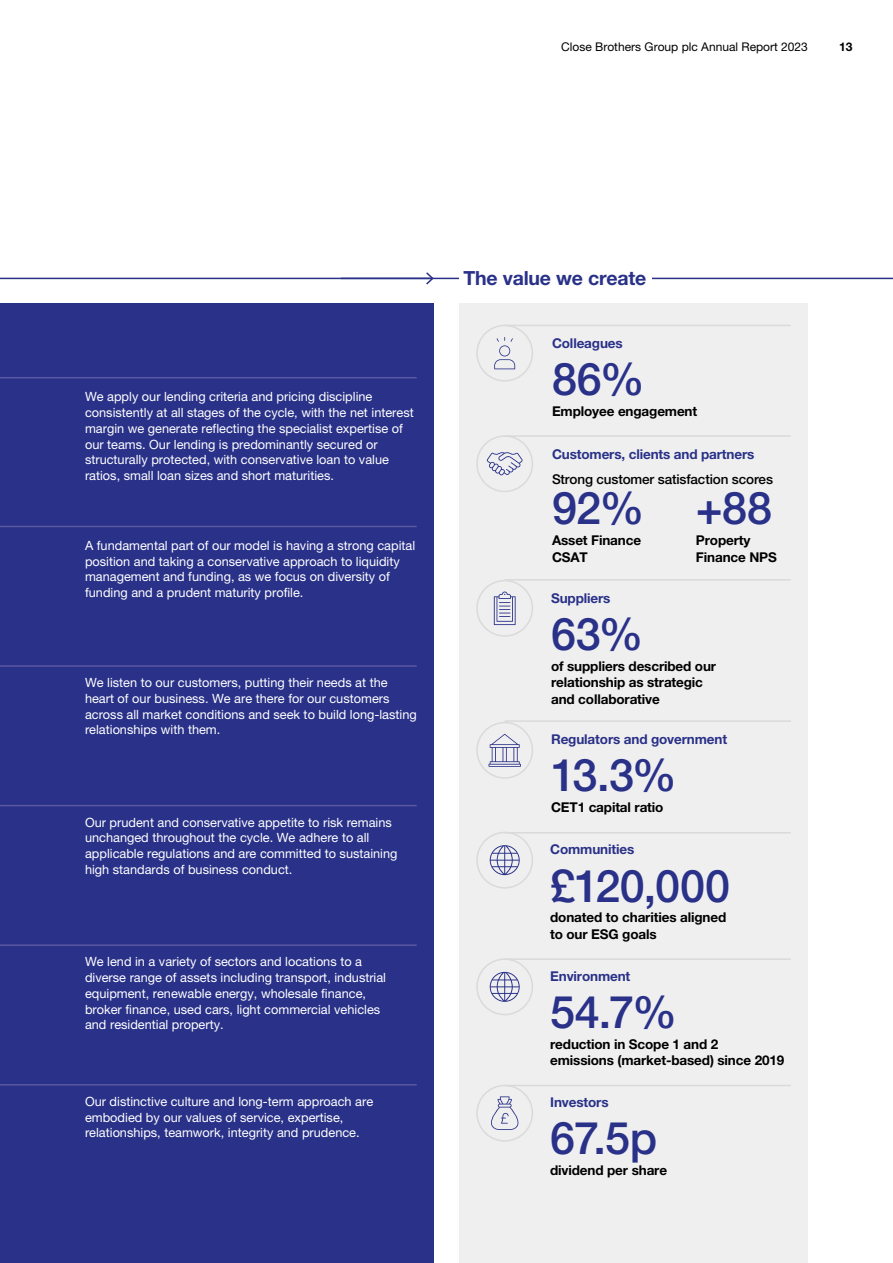
<style>
.page{position:relative;width:893px;height:1263px;background:#fff}
.page>*{position:absolute;margin:0;border:0;box-sizing:border-box;transform-origin:0 0}
.t1{font:500 45px "Helvetica Neue LT Std";letter-spacing:-.01em;color:#293188}
.t2{font:700 19.5px "Helvetica Neue LT Std";letter-spacing:-.01em;color:#293188}
.t3{font:700 13.5px/16.5px "Helvetica Neue LT Std";letter-spacing:-.01em;color:#000}
.t4{font:700 13.5px "Helvetica Neue LT Std";letter-spacing:-.01em;color:#293188}
.t5{font:500 13.5px "Helvetica Neue LT Std";letter-spacing:-.01em;color:#000}
.t6{font:12.75px/15.8px "Helvetica Neue LT Std";color:#fff}
.t7{font:12px "Helvetica Neue LT Std";color:#000}
.t8{font:700 12px "Helvetica Neue LT Std";color:#000}
</style>
<div class="page">
<div style="left:0;top:304px;width:434px;height:959px;background:#293188"></div>
<hr style="left:0;top:278px;width:893px;height:1px;background:#293188">
<svg style="left:424px;top:272px;width:11px;height:13px"></svg>
<div style="left:459px;top:304px;width:349px;height:959px;background:#f0eff0"></div>
<div style="left:459px;top:271px;width:192px;height:22px;background:#fff"></div>
<hr style="left:0;top:377px;width:417px;height:1px;background:#5b58a2">
<hr style="left:0;top:526px;width:417px;height:1px;background:#5b58a2">
<hr style="left:0;top:665px;width:417px;height:2px;background:#5b58a2">
<hr style="left:0;top:805px;width:417px;height:1px;background:#5b58a2">
<hr style="left:0;top:944px;width:417px;height:2px;background:#5b58a2">
<hr style="left:0;top:1084px;width:417px;height:1px;background:#5b58a2">
<hr style="left:505px;top:325px;width:286px;height:1px;background:#dadada">
<svg style="left:494px;top:337px;width:21px;height:32px"></svg>
<div style="left:476px;top:325px;width:57px;height:57px;border:2px solid #dadada;border-radius:50%"></div>
<hr style="left:505px;top:435px;width:286px;height:2px;background:#dadada">
<svg style="left:487px;top:452px;width:36px;height:23px"></svg>
<div style="left:476px;top:435px;width:57px;height:57px;border:2px solid #dadada;border-radius:50%"></div>
<hr style="left:505px;top:579px;width:286px;height:2px;background:#dadada">
<svg style="left:494px;top:591px;width:22px;height:34px"></svg>
<div style="left:476px;top:580px;width:57px;height:57px;border:2px solid #dadada;border-radius:50%"></div>
<hr style="left:505px;top:720px;width:286px;height:2px;background:#dadada">
<svg style="left:488px;top:734px;width:33px;height:33px"></svg>
<div style="left:476px;top:722px;width:57px;height:57px;border:2px solid #dadada;border-radius:50%"></div>
<hr style="left:505px;top:832px;width:286px;height:1px;background:#dadada">
<svg style="left:490px;top:845px;width:30px;height:30px"></svg>
<div style="left:476px;top:832px;width:57px;height:57px;border:2px solid #dadada;border-radius:50%"></div>
<hr style="left:505px;top:958px;width:286px;height:2px;background:#dadada">
<svg style="left:490px;top:972px;width:30px;height:30px"></svg>
<div style="left:476px;top:958px;width:57px;height:57px;border:2px solid #dadada;border-radius:50%"></div>
<hr style="left:505px;top:1085px;width:286px;height:1px;background:#dadada">
<svg style="left:491px;top:1096px;width:28px;height:34px"></svg>
<div style="left:476px;top:1085px;width:57px;height:57px;border:2px solid #dadada;border-radius:50%"></div>
<p class="t7" style="left:561px;top:40px;width:248px">Close Brothers Group plc Annual Report 2023</p>
<p class="t8" style="left:839px;top:39px;width:15px">13</p>
<p class="t6" style="left:85px;top:389px;width:330px">We apply our lending criteria and pricing discipline consistently at all stages of the cycle, with the net interest margin we generate reflecting the specialist expertise of our teams. Our lending is predominantly secured or structurally protected, with conservative loan to value ratios, small loan sizes and short maturities.</p>
<p class="t6" style="left:85px;top:537px;width:332px">A fundamental part of our model is having a strong capital position and taking a conservative approach to liquidity management and funding, as we focus on diversity of funding and a prudent maturity profile.</p>
<p class="t6" style="left:85px;top:674px;width:333px">We listen to our customers, putting their needs at the heart of our business. We are there for our customers across all market conditions and seek to build long-lasting relationships with them.</p>
<p class="t6" style="left:85px;top:814px;width:314px">Our prudent and conservative appetite to risk remains unchanged throughout the cycle. We adhere to all applicable regulations and are committed to sustaining high standards of business conduct.</p>
<p class="t6" style="left:85px;top:954px;width:303px">We lend in a variety of sectors and locations to a diverse range of assets including transport, industrial equipment, renewable energy, wholesale finance, broker finance, used cars, light commercial vehicles and residential property.</p>
<p class="t6" style="left:85px;top:1093px;width:290px">Our distinctive culture and long-term approach are embodied by our values of service, expertise, relationships, teamwork, integrity and prudence.</p>
<h2 class="t2" style="left:463px;top:266px;width:184px">The value we create</h2>
<p class="t4" style="left:552px;top:335px;width:72px">Colleagues</p>
<h1 class="t1" style="left:552px;top:352px;width:94px">86%</h1>
<p class="t3" style="left:552px;top:402px;width:147px">Employee engagement</p>
<p class="t4" style="left:552px;top:446px;width:204px">Customers, clients and partners</p>
<p class="t5" style="left:552px;top:471px;width:223px">Strong customer satisfaction scores</p>
<h1 class="t1" style="left:552px;top:481px;width:94px">92%</h1>
<p class="t3" style="left:552px;top:532px;width:91px">Asset Finance<br>CSAT</p>
<h1 class="t1" style="left:696px;top:481px;width:78px">+88</h1>
<p class="t3" style="left:696px;top:532px;width:82px">Property<br>Finance NPS</p>
<p class="t4" style="left:551px;top:590px;width:61px">Suppliers</p>
<h1 class="t1" style="left:551px;top:607px;width:94px">63%</h1>
<p class="t3" style="left:551px;top:657px;width:167px">of suppliers described our relationship as strategic and collaborative</p>
<p class="t4" style="left:551px;top:731px;width:178px">Regulators and government</p>
<h1 class="t1" style="left:551px;top:748px;width:127px">13.3%</h1>
<p class="t3" style="left:551px;top:799px;width:114px">CET1 capital ratio</p>
<p class="t4" style="left:550px;top:841px;width:86px">Communities</p>
<h1 class="t1" style="left:550px;top:859px;width:181px">£120,000</h1>
<p class="t3" style="left:550px;top:909px;width:178px">donated to charities aligned to our ESG goals</p>
<p class="t4" style="left:550px;top:968px;width:82px">Environment</p>
<h1 class="t1" style="left:550px;top:985px;width:129px">54.7%</h1>
<p class="t3" style="left:550px;top:1035px;width:236px">reduction in Scope 1 and 2 emissions (market-based) since 2019</p>
<p class="t4" style="left:550px;top:1094px;width:60px">Investors</p>
<h1 class="t1" style="left:550px;top:1111px;width:109px">67.5p</h1>
<p class="t3" style="left:550px;top:1162px;width:118px">dividend per share</p>
</div>
